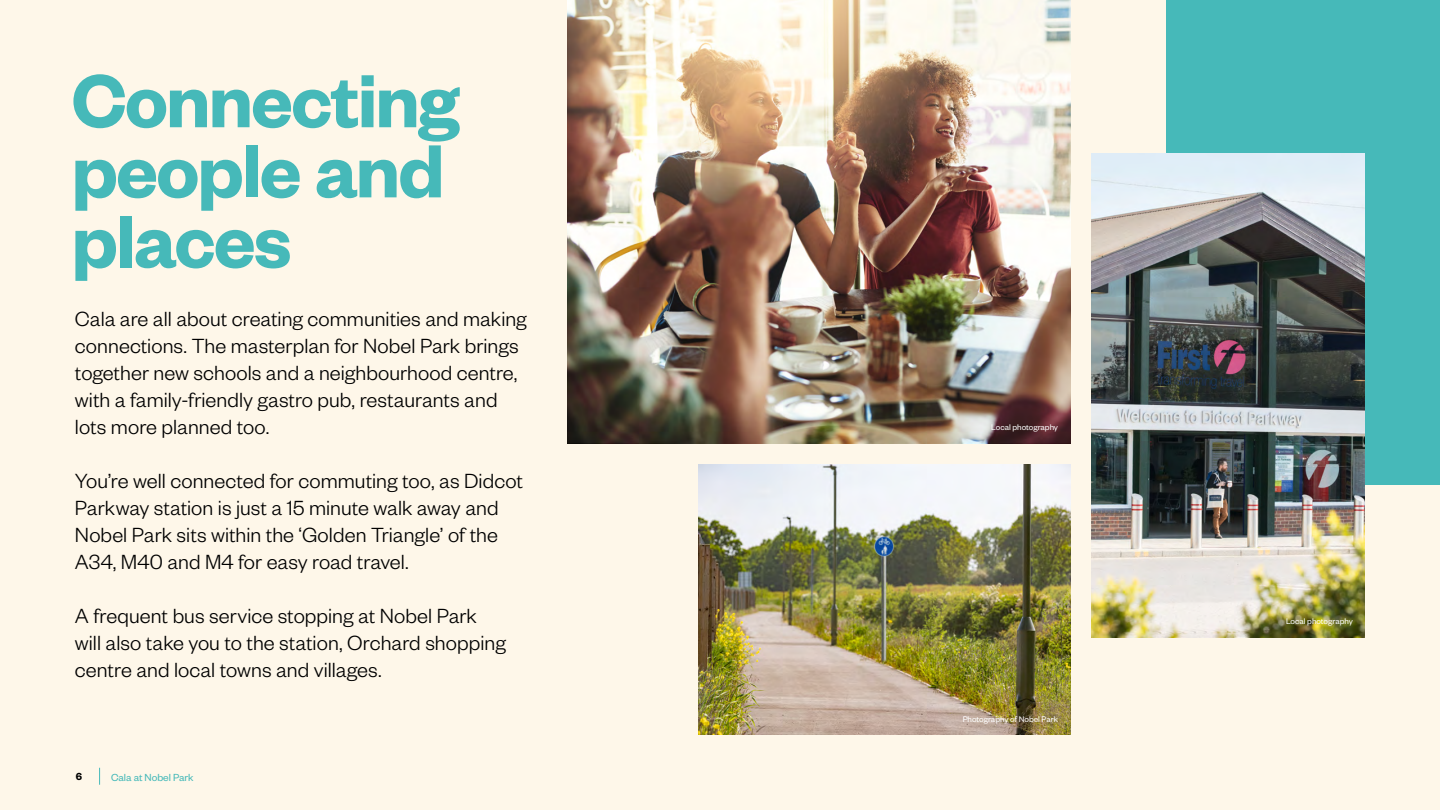
<style>
.page{position:relative;width:1440px;height:810px;background:#fef7e9}
.page>*{position:absolute;margin:0;border:0;box-sizing:border-box;transform-origin:0 0}
.t1{font:82.5px/70.1px "Founders Grotesk Sm Bd";letter-spacing:-.02em;color:#46b9b9}
.t2{font:300 22.5px/27px "Founders Grotesk";color:#000}
.t3{font:11.25px "Founders Grotesk";letter-spacing:-.005em;color:#46b9b9}
.t4{font:11.25px "Founders Grotesk Sm Bd";color:#000}
.t5{font:9px "Founders Grotesk";letter-spacing:-.005em;color:#fff}
</style>
<div class="page">
<div style="left:1166px;top:0;width:274px;height:484px;background:#46b9b9"></div>
<img style="left:567px;top:0;width:503px;height:443px">
<img style="left:1091px;top:153px;width:274px;height:484px">
<img style="left:699px;top:464px;width:371px;height:271px">
<svg style="left:99px;top:768px;width:1px;height:17px"></svg>
<h1 class="t1" style="left:72px;top:62px;width:390px">Connecting people and places</h1>
<p class="t2" style="left:75px;top:304px;width:453px">Cala are all about creating communities and making connections. The masterplan for Nobel Park brings together new schools and a neighbourhood centre, with a family-friendly gastro pub, restaurants and lots more planned too.</p>
<p class="t2" style="left:75px;top:466px;width:450px">You’re well connected for commuting too, as Didcot Parkway station is just a 15 minute walk away and Nobel Park sits within the ‘Golden Triangle’ of the A34, M40 and M4 for easy road travel.</p>
<p class="t2" style="left:75px;top:601px;width:432px">A frequent bus service stopping at Nobel Park will also take you to the station, Orchard shopping centre and local towns and villages.</p>
<p class="t4" style="left:76px;top:770px;width:8px">6</p>
<p class="t3" style="left:111px;top:770px;width:84px">Cala at Nobel Park</p>
<p class="t5" style="left:991px;top:422px;width:68px">Local photography</p>
<p class="t5" style="left:963px;top:713px;width:97px">Photography of Nobel Park</p>
<p class="t5" style="left:1286px;top:616px;width:68px">Local photography</p>
</div>
